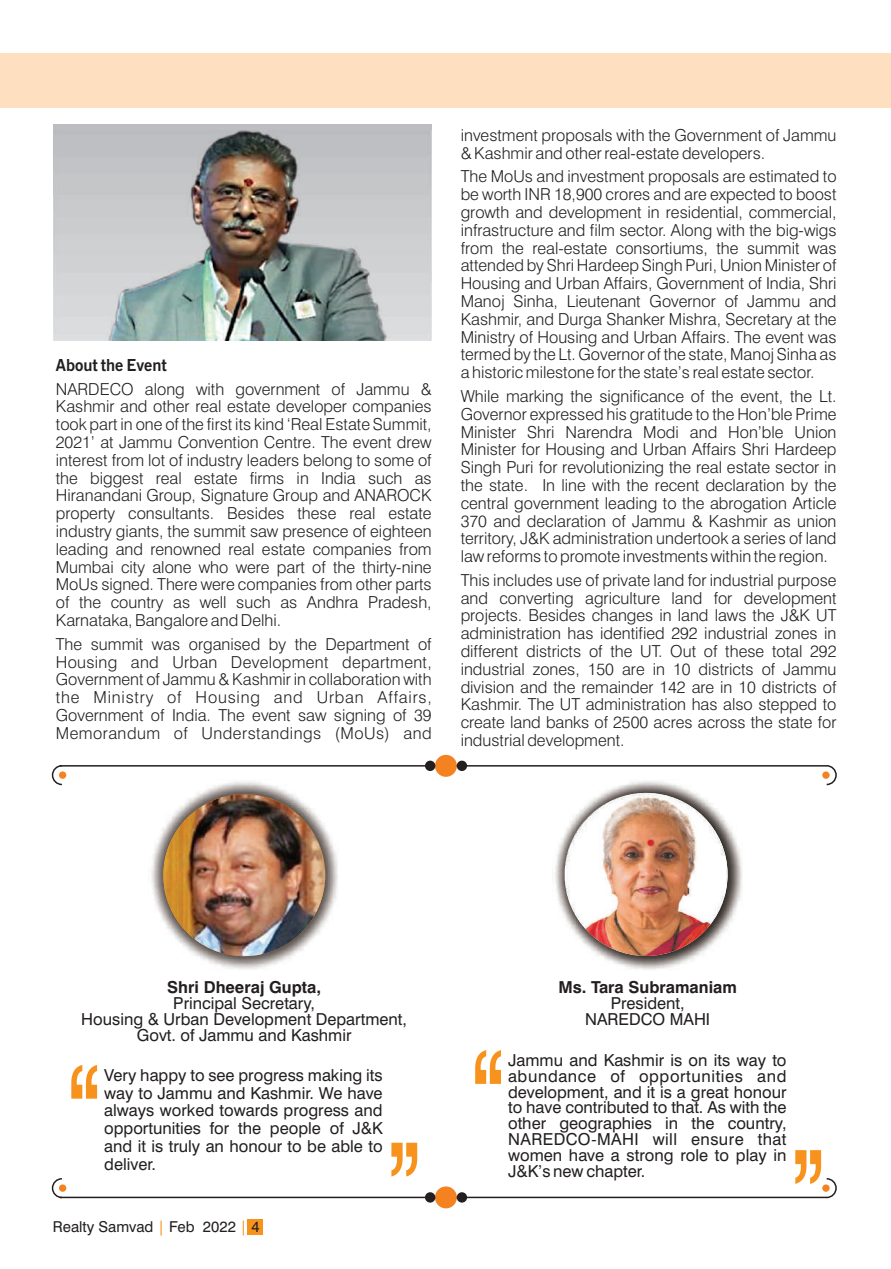
<style>
.page{position:relative;width:891px;height:1269px;background:#fff}
.page>*{position:absolute;margin:0;border:0;box-sizing:border-box;transform-origin:0 0}
.t1{font:300 16.5px/17.9px "Swiss 721 BT";color:#231f20;text-align:justify}
.t2{font:16.5px/15.8px "Swiss 721 BT";color:#231f20;text-align:justify}
.t3{font:700 16.5px "Swiss 721 BT";color:#231f20}
.t4{font:700 16.5px "News Gothic BT";color:#231f20}
.t5{font:15px "Swiss 721 BT";color:#231f20}
.t6{font:15px "Swiss 721 BT";color:#f7931d}
</style>
<div class="page">
<div style="left:247px;top:1219px;width:15px;height:16px;background:#f7931d"></div>
<hr style="left:890px;top:53px;width:1px;height:54px;background:#f7931d">
<hr style="left:890px;top:124px;width:1px;height:1074px;background:#e6e7e9">
<div style="left:54px;top:125px;width:377px;height:215px;background:#bdbec1"></div>
<img style="left:54px;top:131px;width:377px;height:209px">
<svg style="left:71px;top:1065px;width:26px;height:34px"></svg>
<svg style="left:391px;top:1143px;width:26px;height:34px"></svg>
<img style="left:151px;top:781px;width:187px;height:188px">
<img style="left:163px;top:794px;width:162px;height:162px;border-radius:50%">
<svg style="left:475px;top:1050px;width:26px;height:34px"></svg>
<img style="left:555px;top:781px;width:188px;height:189px">
<img style="left:565px;top:793px;width:163px;height:163px;border-radius:50%">
<hr style="left:60px;top:765px;width:767px;height:2px;background:#231f20">
<div style="left:435px;top:755px;width:22px;height:22px;background:#f58220;border-radius:50%"></div>
<div style="left:457px;top:761px;width:10px;height:10px;background:#231f20;border-radius:50%"></div>
<div style="left:425px;top:761px;width:10px;height:10px;background:#231f20;border-radius:50%"></div>
<svg style="left:825px;top:765px;width:12px;height:21px"></svg>
<div style="left:822px;top:771px;width:8px;height:8px;background:#f58220;border-radius:50%"></div>
<svg style="left:51px;top:765px;width:12px;height:21px"></svg>
<div style="left:59px;top:771px;width:7px;height:8px;background:#f58220;border-radius:50%"></div>
<hr style="left:60px;top:1197px;width:767px;height:1px;background:#231f20">
<div style="left:435px;top:1186px;width:22px;height:22px;background:#f58220;border-radius:50%"></div>
<div style="left:457px;top:1192px;width:10px;height:11px;background:#231f20;border-radius:50%"></div>
<div style="left:425px;top:1192px;width:10px;height:11px;background:#231f20;border-radius:50%"></div>
<svg style="left:795px;top:1150px;width:42px;height:49px"></svg>
<div style="left:822px;top:1184px;width:8px;height:8px;background:#f58220;border-radius:50%"></div>
<svg style="left:51px;top:1178px;width:12px;height:21px"></svg>
<div style="left:59px;top:1184px;width:7px;height:8px;background:#f58220;border-radius:50%"></div>
<p class="t4" style="left:56px;top:358px;width:113px">About the Event</p>
<p class="t1" style="left:56px;top:381px;width:377px">NARDECO along with government of Jammu &amp; Kashmir and other real estate developer companies took part in one of the first its kind ‘Real Estate Summit, 2021’ at Jammu Convention Centre. The event drew interest from lot of industry leaders belong to some of the biggest real estate firms in India such as Hiranandani Group, Signature Group and ANAROCK property consultants. Besides these real estate industry giants, the summit saw presence of eighteen leading and renowned real estate companies from Mumbai city alone who were part of the thirty-nine MoUs signed. There were companies from other parts of the country as well such as Andhra Pradesh, Karnataka, Bangalore and Delhi.</p>
<p class="t1" style="left:56px;top:637px;width:377px">The summit was organised by the Department of Housing and Urban Development department, Government of Jammu &amp; Kashmir in collaboration with the Ministry of Housing and Urban Affairs, Government of India. The event saw signing of 39<br>Memorandum of Understandings (MoUs) and</p>
<p class="t1" style="left:461px;top:128px;width:377px">investment proposals with the Government of Jammu &amp; Kashmir and other real-estate developers.</p>
<p class="t1" style="left:461px;top:169px;width:377px">The MoUs and investment proposals are estimated to be worth INR 18,900 crores and are expected to boost growth and development in residential, commercial, infrastructure and film sector. Along with the big-wigs from the real-estate consortiums, the summit was attended by Shri Hardeep Singh Puri, Union Minister of Housing and Urban Affairs, Government of India, Shri Manoj Sinha, Lieutenant Governor of Jammu and Kashmir, and Durga Shanker Mishra, Secretary at the Ministry of Housing and Urban Affairs. The event was termed by the Lt. Governor of the state, Manoj Sinha as a historic milestone for the state’s real estate sector.</p>
<p class="t1" style="left:461px;top:389px;width:377px">While marking the significance of the event, the Lt.<br>Governor expressed his gratitude to the Hon’ble Prime Minister Shri Narendra Modi and Hon’ble Union Minister for Housing and Urban Affairs Shri Hardeep Singh Puri for revolutionizing the real estate sector in the state. In line with the recent declaration by the central government leading to the abrogation Article 370 and declaration of Jammu &amp; Kashmir as union territory, J&amp;K administration undertook a series of land law reforms to promote investments within the region.</p>
<p class="t1" style="left:461px;top:573px;width:377px">This includes use of private land for industrial purpose and converting agriculture land for development projects. Besides changes in land laws the J&amp;K UT administration has identified 292 industrial zones in different districts of the UT. Out of these total 292 industrial zones, 150 are in 10 districts of Jammu division and the remainder 142 are in 10 districts of Kashmir. The UT administration has also stepped to create land banks of 2500 acres across the state for industrial development.</p>
<p class="t3" style="left:167px;top:981px;width:155px">Shri Dheeraj Gupta,</p>
<p class="t2" style="left:81px;top:997px;width:327px;text-align:center">Principal Secretary,<br>Housing &amp; Urban Development Department,<br>Govt. of Jammu and Kashmir</p>
<p class="t2" style="left:104px;top:1068px;width:280px;line-height:17.9px">Very happy to see progress making its way to Jammu and Kashmir. We have always worked towards progress and opportunities for the people of J&amp;K and it is truly an honour to be able to deliver.</p>
<p class="t6" style="left:158px;top:1221px;width:9px">|</p>
<p class="t6" style="left:240px;top:1221px;width:9px">|</p>
<p class="t5" style="left:53px;top:1221px;width:208px">Realty Samvad Feb 2022 4</p>
<p class="t3" style="left:558px;top:981px;width:180px">Ms. Tara Subramaniam</p>
<p class="t2" style="left:585px;top:997px;width:126px;text-align:center">President,<br>NAREDCO MAHI</p>
<p class="t2" style="left:508px;top:1054px;width:280px">Jammu and Kashmir is on its way to abundance of opportunities and development, and it is a great honour to have contributed to that. As with the other geographies in the country, NAREDCO-MAHI will ensure that women have a strong role to play in J&amp;K’s new chapter.</p>
</div>
